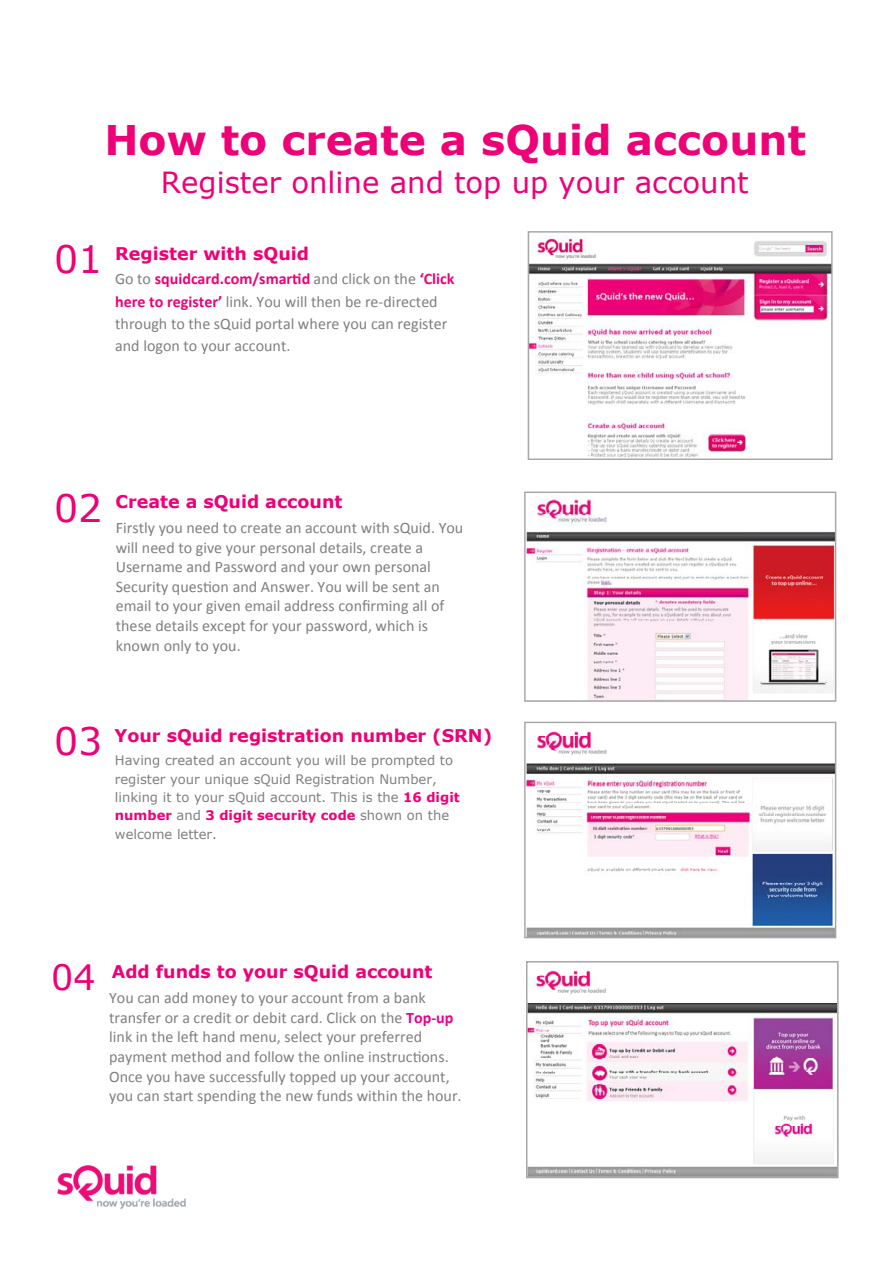
<style>
.page{position:relative;width:893px;height:1263px;background:#fff}
.page>*{position:absolute;margin:0;border:0;box-sizing:border-box;transform-origin:0 0}
.t1{font:700 40.8px "Verdana";color:#e07}
.t2{font:37.95px "Verdana";color:#e07}
.t3{font:34.95px "Verdana";color:#e07}
.t4{font:29.1px "Verdana";color:#e07}
.t5{font:700 17.55px "Verdana";color:#e07}
.t6{font:16.05px/19.6px "Calibri";color:#7f7f7f}
.t7{font:13.2px/18.3px "Verdana";color:#808080}
.s1{font-weight:700;color:#e07}
.s2{font-weight:700;color:#ef0077}
.s3{color:#7f7f7f}
.s4{font-weight:700;color:#ec008c}
</style>
<div class="page">
<svg style="left:528px;top:231px;width:304px;height:229px"></svg>
<svg style="left:524px;top:492px;width:312px;height:210px"></svg>
<svg style="left:524px;top:722px;width:312px;height:216px"></svg>
<img style="left:57px;top:1165px;width:129px;height:43px">
<svg style="left:526px;top:961px;width:312px;height:217px"></svg>
<h1 class="t1" style="left:104px;top:114px;width:703px">How to create a sQuid account</h1>
<h3 class="t4" style="left:161px;top:163px;width:589px">Register online and top up your account</h3>
<h2 class="t2" style="left:54px;top:235px;width:50px">01</h2>
<p class="t5" style="left:115px;top:242px;width:195px">Register with sQuid</p>
<p class="t6" style="left:115px;top:269px;width:341px;line-height:22.5px">Go to <span class="s1">squidcard.com/smartid</span> and click on the <span class="s2">‘</span><span class="s1">Click here to register’</span> link. You will then be re-directed through to the sQuid portal where you can register and logon to your account.</p>
<h2 class="t2" style="left:54px;top:484px;width:50px">02</h2>
<p class="t5" style="left:115px;top:490px;width:228px">Create a sQuid account</p>
<p class="t6" style="left:116px;top:519px;width:349px">Firstly you need to create an account with sQuid. You will need to give your personal details, create a Username and Password and your own personal Security question and Answer. You will be sent an email to your given email address confirming all of these details except for your password, which is known only to you.</p>
<h2 class="t2" style="left:54px;top:717px;width:50px">03</h2>
<p class="t5" style="left:114px;top:724px;width:379px">Your sQuid registration number (SRN)</p>
<p class="t7" style="left:115px;top:751px;width:346px"><span class="s3">Havin</span>g created an account you will be prompted to register your unique sQuid Registration Number, linking it to your sQuid account. This is the <span class="s1">16 digit number</span> <span class="s3">and</span> <span class="s1">3 digit security code</span> <span class="s3">shown on the welcome letter.</span></p>
<h3 class="t3" style="left:51px;top:955px;width:46px">04</h3>
<p class="t5" style="left:112px;top:961px;width:322px">Add funds to your sQuid account</p>
<p class="t6" style="left:109px;top:990px;width:354px">You can add money to your account from a bank transfer or a credit or debit card. Click on the <span class="s4">Top-up </span>link in the left hand menu, select your preferred payment method and follow the online instructions.<br>Once you have successfully topped up your account, you can start spending the new funds within the hour.</p>
</div>
